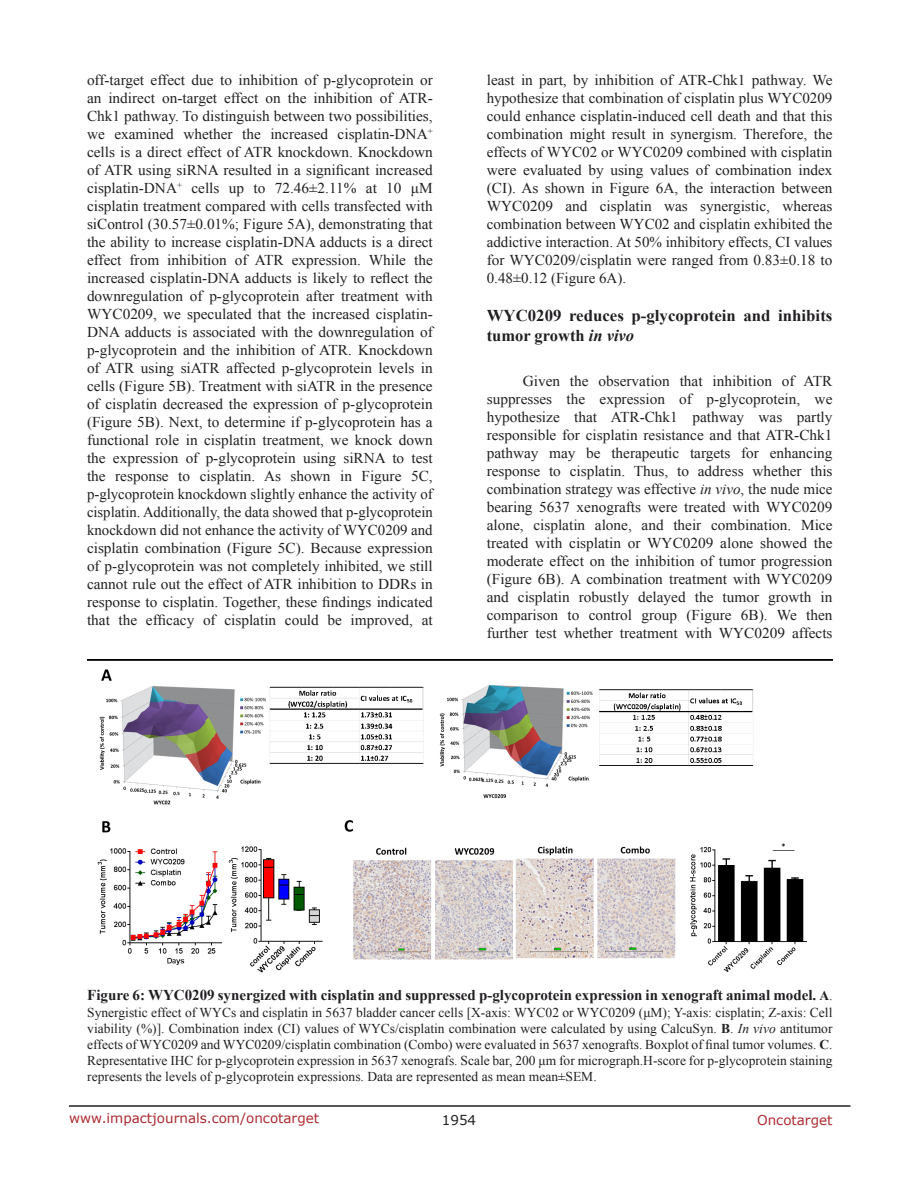
<style>
.page{position:relative;width:918px;height:1188px;background:#fff}
.page>*{position:absolute;margin:0;border:0;box-sizing:border-box;transform-origin:0 0}
.SubHeading{font:700 16.5px/19.8px "Times New Roman";color:#221f22}
.BodyText{font:15px/18px "Times New Roman";color:#221f22;text-align:justify}
.FigureText{font:700 15px "Times New Roman";color:#221f22}
.FigureText-2{font:13.5px/16.2px "Times New Roman";color:#221f22;text-align:justify}
.t1{font:13.5px "Verdana";color:#ac2b31}
.t2{font:13.5px "Verdana";color:#221f22}
.s1{font-style:italic}
.s2{font-size:13.5px}
.s3{font-weight:400;font-size:13.5px}
.s4{font-weight:700}
</style>
<div class="page">
<hr style="left:69px;top:1105px;width:781px;height:2px;background:#231f20">
<img style="left:87px;top:659px;width:745px;height:314px">
<p class="BodyText" style="left:87px;top:71px;width:347px">off-target effect due to inhibition of p-glycoprotein or an indirect on-target effect on the inhibition of ATR-Chk1 pathway. To distinguish between two possibilities, we examined whether the increased cisplatin-DNA<sup>+ </sup>cells is a direct effect of ATR knockdown. Knockdown of ATR using siRNA resulted in a significant increased cisplatin-DNA<sup>+</sup> cells up to 72.46±2.11% at 10 μM cisplatin treatment compared with cells transfected with siControl (30.57±0.01%; Figure 5A), demonstrating that the ability to increase cisplatin-DNA adducts is a direct effect from inhibition of ATR expression. While the increased cisplatin-DNA adducts is likely to reflect the downregulation of p-glycoprotein after treatment with WYC0209, we speculated that the increased cisplatin-DNA adducts is associated with the downregulation of p-glycoprotein and the inhibition of ATR. Knockdown of ATR using siATR affected p-glycoprotein levels in cells (Figure 5B). Treatment with siATR in the presence of cisplatin decreased the expression of p-glycoprotein (Figure 5B). Next, to determine if p-glycoprotein has a functional role in cisplatin treatment, we knock down the expression of p-glycoprotein using siRNA to test the response to cisplatin. As shown in Figure 5C, p-glycoprotein knockdown slightly enhance the activity of cisplatin. Additionally, the data showed that p-glycoprotein knockdown did not enhance the activity of WYC0209 and cisplatin combination (Figure 5C). Because expression of p-glycoprotein was not completely inhibited, we still cannot rule out the effect of ATR inhibition to DDRs in response to cisplatin. Together, these findings indicated that the efficacy of cisplatin could be improved, at</p>
<p class="BodyText" style="left:487px;top:71px;width:347px">least in part, by inhibition of ATR-Chk1 pathway. We hypothesize that combination of cisplatin plus WYC0209 could enhance cisplatin-induced cell death and that this combination might result in synergism. Therefore, the effects of WYC02 or WYC0209 combined with cisplatin were evaluated by using values of combination index (CI). As shown in Figure 6A, the interaction between WYC0209 and cisplatin was synergistic, whereas combination between WYC02 and cisplatin exhibited the addictive interaction. At 50% inhibitory effects, CI values for WYC0209/cisplatin were ranged from 0.83±0.18 to 0.48±0.12 (Figure 6A).</p>
<p class="SubHeading" style="left:487px;top:305px;width:347px">WYC0209 reduces p-glycoprotein and inhibits tumor growth <span class="s1">in vivo</span></p>
<p class="BodyText" style="left:487px;top:372px;width:347px;text-indent:36px">Given the observation that inhibition of ATR suppresses the expression of p-glycoprotein, we hypothesize that ATR-Chk1 pathway was partly responsible for cisplatin resistance and that ATR-Chk1 pathway may be therapeutic targets for enhancing response to cisplatin. Thus, to address whether this combination strategy was effective <span class="s1">in vivo</span>, the nude mice bearing 5637 xenografts were treated with WYC0209 alone, cisplatin alone, and their combination. Mice treated with cisplatin or WYC0209 alone showed the moderate effect on the inhibition of tumor progression (Figure 6B). A combination treatment with WYC0209 and cisplatin robustly delayed the tumor growth in comparison to control group (Figure 6B). We then further test whether treatment with WYC0209 affects</p>
<p class="FigureText" style="left:87px;top:985px;width:747px">Figure 6: WYC0209 synergized with cisplatin and suppressed p-glycoprotein expression in xenograft animal model. <span class="s2">A</span><span class="s3">.</span></p>
<p class="FigureText-2" style="left:87px;top:1004px;width:747px">Synergistic effect of WYCs and cisplatin in 5637 bladder cancer cells [X-axis: WYC02 or WYC0209 (μM); Y-axis: cisplatin; Z-axis: Cell viability (%)]. Combination index (CI) values of WYCs/cisplatin combination were calculated by using CalcuSyn. <span class="s4">B</span>. <span class="s1">In vivo</span> antitumor effects of WYC0209 and WYC0209/cisplatin combination (Combo) were evaluated in 5637 xenografts. Boxplot of final tumor volumes. <span class="s4">C</span>.<br>Representative IHC for p-glycoprotein expression in 5637 xenografs. Scale bar, 200 μm for micrograph.H-score for p-glycoprotein staining represents the levels of p-glycoprotein expressions. Data are represented as mean mean±SEM.</p>
<p class="t1" style="left:69px;top:1109px;width:252px">www.impactjournals.com/oncotarget</p>
<p class="t2" style="left:442px;top:1111px;width:36px">1954</p>
<p class="t1" style="left:757px;top:1111px;width:77px">Oncotarget</p>
</div>
